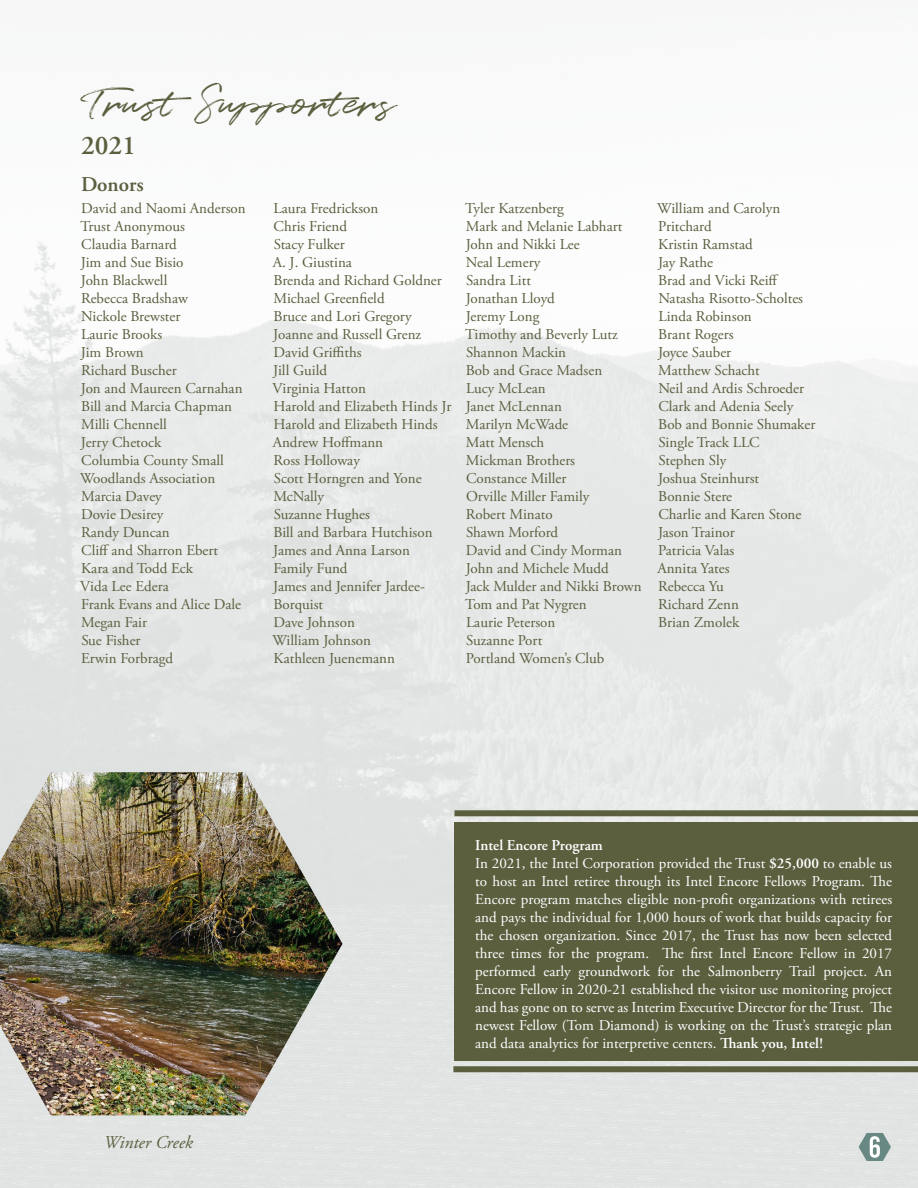
<style>
.page{position:relative;width:918px;height:1188px;background:#fff}
.page>*{position:absolute;margin:0;border:0;box-sizing:border-box;transform-origin:0 0}
.t1{font:45px "Quentin";color:#5b5f3e}
.t2{font:600 27px "Adobe Garamond Pro";color:#5b5f3e}
.t3{font:600 21px "Adobe Garamond Pro";color:#5b5f3e}
.t4{font:italic 18px "Adobe Garamond Pro";color:#5b5f3e}
.t5{font:15px/18px "Adobe Garamond Pro";color:#5b5f3e}
.t6{font:15px/18px "Adobe Garamond Pro";color:#fff}
.s1{font-weight:600}
</style>
<div class="page">
<img style="left:0;top:242px;width:918px;height:946px">
<div style="left:455px;top:822px;width:463px;height:239px;background:#5b5f3e"></div>
<svg style="left:859px;top:1133px;width:32px;height:28px"></svg>
<img style="left:0;top:772px;width:342px;height:343px">
<div style="left:454px;top:810px;width:464px;height:6px;background:#5b5f3e"></div>
<div style="left:453px;top:1066px;width:465px;height:6px;background:#5b5f3e"></div>
<h1 class="t1" style="left:81px;top:71px;width:316px">TrustSupporters</h1>
<h2 class="t2" style="left:81px;top:130px;width:57px">2021</h2>
<h3 class="t3" style="left:81px;top:172px;width:64px">Donors</h3>
<p class="t5" style="left:80px;top:200px;width:167px">David and Naomi Anderson<br>Trust Anonymous<br>Claudia Barnard<br>Jim and Sue Bisio<br>John Blackwell<br>Rebecca Bradshaw<br>Nickole Brewster<br>Laurie Brooks<br>Jim Brown<br>Richard Buscher<br>Jon and Maureen Carnahan<br>Bill and Marcia Chapman<br>Milli Chennell<br>Jerry Chetock<br>Columbia County Small<br>Woodlands Association<br>Marcia Davey<br>Dovie Desirey<br>Randy Duncan<br>Cliff and Sharron Ebert<br>Kara and Todd Eck<br>Vida Lee Edera<br>Frank Evans and Alice Dale<br>Megan Fair<br>Sue Fisher<br>Erwin Forbragd</p>
<p class="t5" style="left:272px;top:200px;width:181px">Laura Fredrickson<br>Chris Friend<br>Stacy Fulker<br>A. J. Giustina<br>Brenda and Richard Goldner<br>Michael Greenfield<br>Bruce and Lori Gregory<br>Joanne and Russell Grenz<br>David Griffiths<br>Jill Guild<br>Virginia Hatton<br>Harold and Elizabeth Hinds Jr<br>Harold and Elizabeth Hinds<br>Andrew Hoffmann<br>Ross Holloway<br>Scott Horngren and Yone<br>McNally<br>Suzanne Hughes<br>Bill and Barbara Hutchison<br>James and Anna Larson<br>Family Fund<br>James and Jennifer Jardee-<br>Borquist<br>Dave Johnson<br>William Johnson<br>Kathleen Juenemann</p>
<p class="t5" style="left:465px;top:200px;width:178px">Tyler Katzenberg<br>Mark and Melanie Labhart<br>John and Nikki Lee<br>Neal Lemery<br>Sandra Litt<br>Jonathan Lloyd<br>Jeremy Long<br>Timothy and Beverly Lutz<br>Shannon Mackin<br>Bob and Grace Madsen<br>Lucy McLean<br>Janet McLennan<br>Marilyn McWade<br>Matt Mensch<br>Mickman Brothers<br>Constance Miller<br>Orville Miller Family<br>Robert Minato<br>Shawn Morford<br>David and Cindy Morman<br>John and Michele Mudd<br>Jack Mulder and Nikki Brown<br>Tom and Pat Nygren<br>Laurie Peterson<br>Suzanne Port<br>Portland Women’s Club</p>
<p class="t5" style="left:657px;top:200px;width:160px">William and Carolyn<br>Pritchard<br>Kristin Ramstad<br>Jay Rathe<br>Brad and Vicki Reiff<br>Natasha Risotto-Scholtes<br>Linda Robinson<br>Brant Rogers<br>Joyce Sauber<br>Matthew Schacht<br>Neil and Ardis Schroeder<br>Clark and Adenia Seely<br>Bob and Bonnie Shumaker<br>Single Track LLC<br>Stephen Sly<br>Joshua Steinhurst<br>Bonnie Stere<br>Charlie and Karen Stone<br>Jason Trainor<br>Patricia Valas<br>Annita Yates<br>Rebecca Yu<br>Richard Zenn<br>Brian Zmolek</p>
<p class="t4" style="left:104px;top:1132px;width:91px">Winter Creek</p>
<p class="t6" style="left:475px;top:837px;width:418px"><span class="s1">Intel Encore Program<br></span>In 2021, the Intel Corporation provided the Trust <span class="s1">$25,000</span> to enable us to host an Intel retiree through its Intel Encore Fellows Program. The Encore program matches eligible non-profit organizations with retirees and pays the individual for 1,000 hours of work that builds capacity for the chosen organization. Since 2017, the Trust has now been selected three times for the program. The first Intel Encore Fellow in 2017 performed early groundwork for the Salmonberry Trail project. An Encore Fellow in 2020-21 established the visitor use monitoring project and has gone on to serve as Interim Executive Director for the Trust. The newest Fellow (Tom Diamond) is working on the Trust’s strategic plan and data analytics for interpretive centers. <span class="s1">Thank you, Intel!</span></p>
</div>
